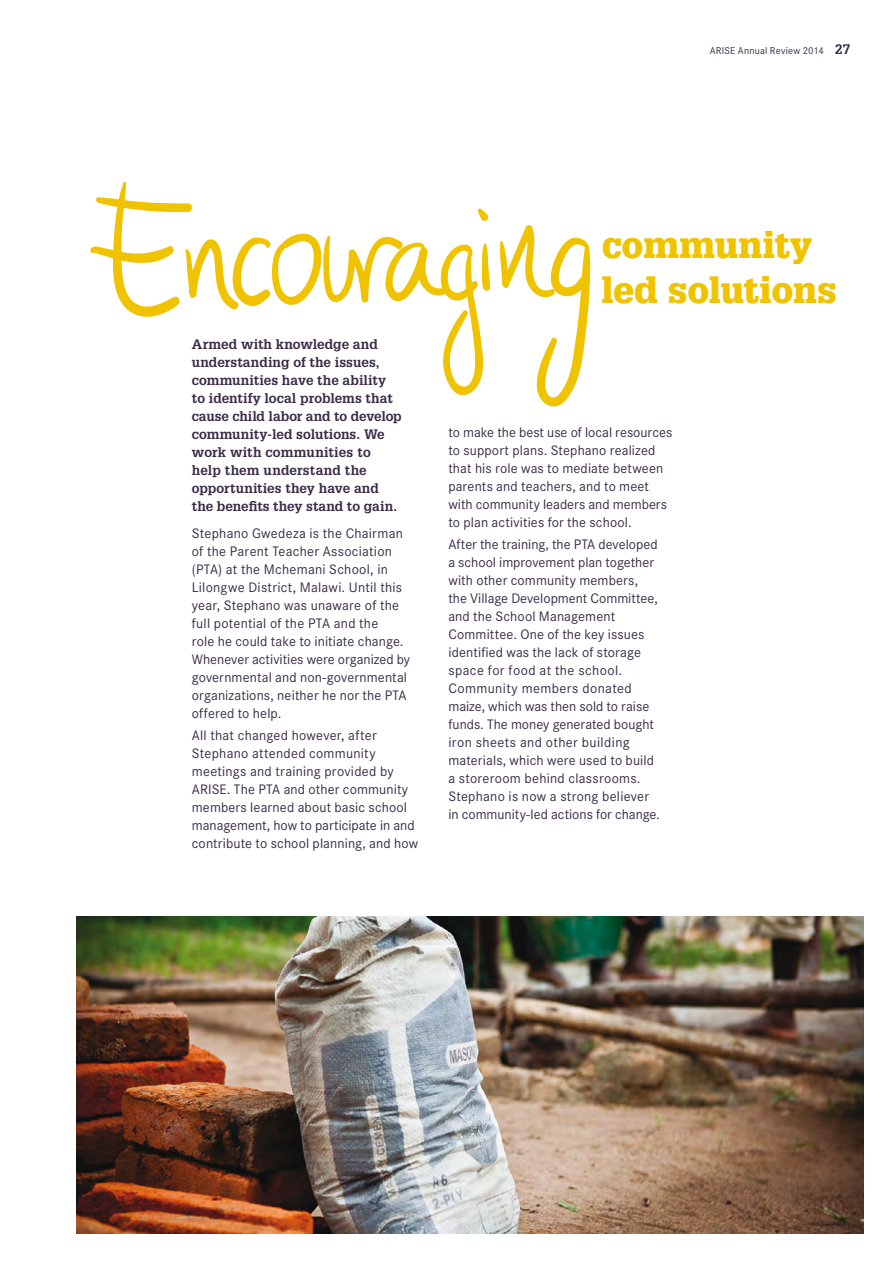
<style>
.page{position:relative;width:893px;height:1263px;background:#fff}
.page>*{position:absolute;margin:0;border:0;box-sizing:border-box;transform-origin:0 0}
.t1{font:900 36px/45px "Glypha";color:#f0c300}
.t2{font:13.5px/18px "Corporate SBQ";letter-spacing:.01em;color:#3b2b46}
.t3{font:700 13.5px/18px "Glypha";letter-spacing:.005em;color:#3b2b46}
.t4{font:9.75px "Corporate SBQ";letter-spacing:.02em;color:#3b2b46}
.s1{font-family:"Glypha";font-weight:700;font-size:13.5px}
</style>
<div class="page">
<img style="left:77px;top:916px;width:786px;height:317px">
<svg style="left:500px;top:225px;width:91px;height:182px"></svg>
<svg style="left:90px;top:181px;width:400px;height:215px"></svg>
<p class="t4" style="left:710px;top:45px;width:142px">ARISE Annual Review 2014 <span class="s1">27</span></p>
<p class="t3" style="left:192px;top:335px;width:211px">Armed with knowledge and understanding of the issues, communities have the ability to identify local problems that cause child labor and to develop community-led solutions. We work with communities to help them understand the opportunities they have and the benefits they stand to gain.</p>
<p class="t2" style="left:192px;top:524px;width:220px">Stephano Gwedeza is the Chairman of the Parent Teacher Association (PTA) at the Mchemani School, in Lilongwe District, Malawi. Until this year, Stephano was unaware of the full potential of the PTA and the<br>role he could take to initiate change.<br>Whenever activities were organized by governmental and non-governmental organizations, neither he nor the PTA offered to help.</p>
<p class="t2" style="left:192px;top:726px;width:228px">All that changed however, after Stephano attended community meetings and training provided by ARISE. The PTA and other community members learned about basic school management, how to participate in and contribute to school planning, and how</p>
<h1 class="t1" style="left:601px;top:222px;width:237px">community led solutions</h1>
<p class="t2" style="left:448px;top:423px;width:225px">to make the best use of local resources to support plans. Stephano realized that his role was to mediate between parents and teachers, and to meet with community leaders and members to plan activities for the school.</p>
<p class="t2" style="left:448px;top:536px;width:213px">After the training, the PTA developed a school improvement plan together with other community members, the Village Development Committee, and the School Management<br>Committee. One of the key issues identified was the lack of storage space for food at the school.<br>Community members donated maize, which was then sold to raise funds. The money generated bought iron sheets and other building materials, which were used to build a storeroom behind classrooms.<br>Stephano is now a strong believer in community-led actions for change.</p>
</div>
